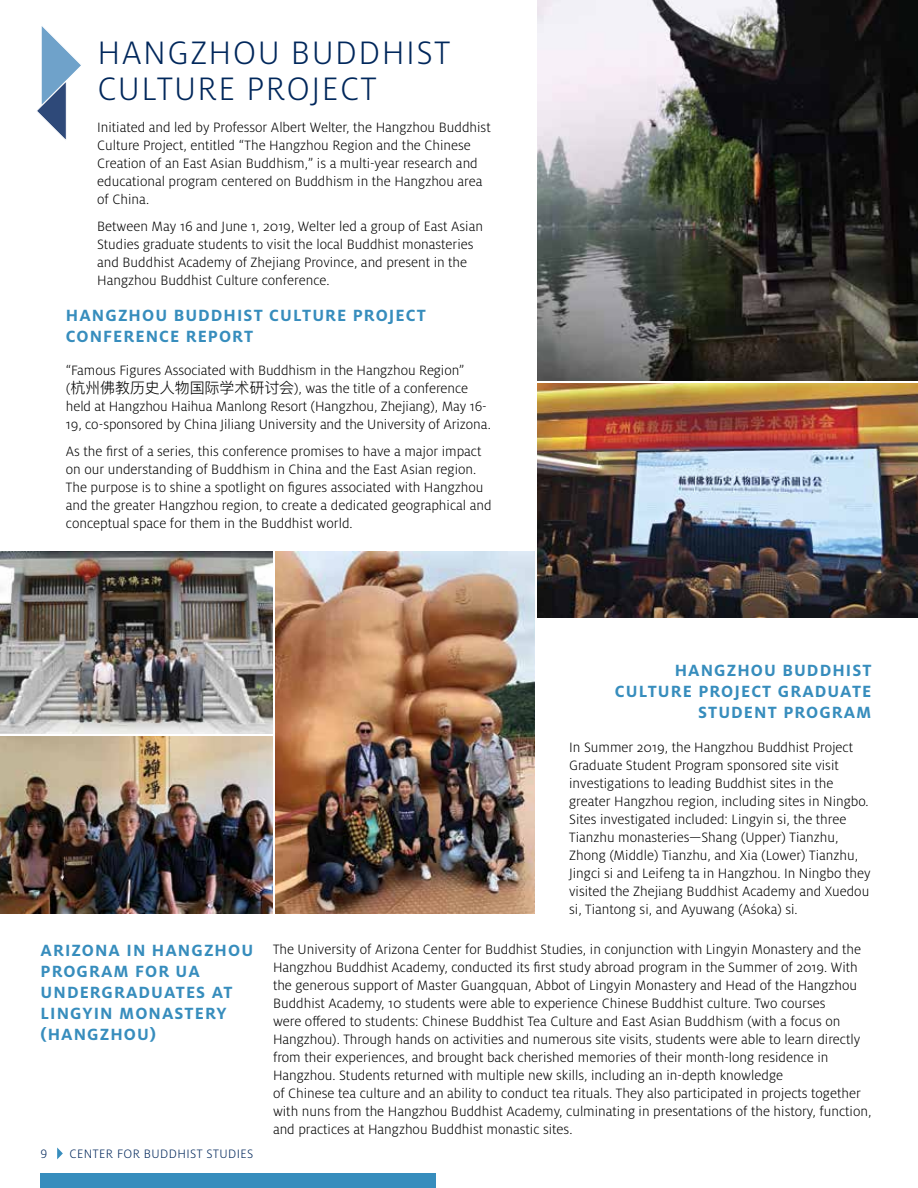
<style>
.page{position:relative;width:918px;height:1188px;background:#fff}
.page>*{position:absolute;margin:0;border:0;box-sizing:border-box;transform-origin:0 0}
.t1{font:300 36px/36px "Milo OT";letter-spacing:.04em;color:#00275b}
.t2{font:700 18px/21px "Milo OT";letter-spacing:.06em;color:#378dbd}
.t3{font:300 15px/18px "Milo OT";color:#000}
.t4{font:300 13.5px "Milo OT";letter-spacing:.03em;color:#00275b}
.s1{font-family:"Ping Fang HK"}
</style>
<div class="page">
<svg style="left:57px;top:1147px;width:6px;height:12px"></svg>
<div style="left:40px;top:1173px;width:396px;height:15px;background:#378dbd"></div>
<img style="left:537px;top:0;width:381px;height:381px">
<svg style="left:37px;top:26px;width:44px;height:114px"></svg>
<img style="left:537px;top:384px;width:381px;height:234px">
<img style="left:276px;top:552px;width:259px;height:362px">
<img style="left:0;top:552px;width:273px;height:182px">
<img style="left:0;top:737px;width:273px;height:177px">
<h1 class="t1" style="left:97px;top:35px;width:354px">HANGZHOU BUDDHIST<br>CULTURE PROJECT</h1>
<p class="t3" style="left:97px;top:118px;width:395px">Initiated and led by Professor Albert Welter, the Hangzhou Buddhist Culture Project, entitled “The Hangzhou Region and the Chinese Creation of an East Asian Buddhism,” is a multi-year research and educational program centered on Buddhism in the Hangzhou area of China.</p>
<p class="t3" style="left:97px;top:217px;width:387px">Between May 16 and June 1, 2019, Welter led a group of East Asian Studies graduate students to visit the local Buddhist monasteries and Buddhist Academy of Zhejiang Province, and present in the Hangzhou Buddhist Culture conference.</p>
<p class="t2" style="left:66px;top:305px;width:361px">HANGZHOU BUDDHIST CULTURE PROJECT<br>CONFERENCE REPORT</p>
<p class="t3" style="left:66px;top:361px;width:426px">“Famous Figures Associated with Buddhism in the Hangzhou Region”<br>(<span class="s1">杭州佛教历史人物国际学术研讨会</span>), was the title of a conference held at Hangzhou Haihua Manlong Resort (Hangzhou, Zhejiang), May 16- 19, co-sponsored by China Jiliang University and the University of Arizona.</p>
<p class="t3" style="left:66px;top:442px;width:427px">As the first of a series, this conference promises to have a major impact on our understanding of Buddhism in China and the East Asian region.<br>The purpose is to shine a spotlight on figures associated with Hangzhou and the greater Hangzhou region, to create a dedicated geographical and conceptual space for them in the Buddhist world.</p>
<p class="t2" style="left:615px;top:660px;width:258px;text-align:right">HANGZHOU BUDDHIST<br>CULTURE PROJECT GRADUATE<br>STUDENT PROGRAM</p>
<p class="t3" style="left:569px;top:738px;width:303px">In Summer 2019, the Hangzhou Buddhist Project Graduate Student Program sponsored site visit investigations to leading Buddhist sites in the greater Hangzhou region, including sites in Ningbo.<br>Sites investigated included: Lingyin si, the three Tianzhu monasteries—Shang (Upper) Tianzhu, Zhong (Middle) Tianzhu, and Xia (Lower) Tianzhu, Jingci si and Leifeng ta in Hangzhou. In Ningbo they visited the Zhejiang Buddhist Academy and Xuedou si, Tiantong si, and Ayuwang (Asoka) si.</p>
<p class="t2" style="left:41px;top:940px;width:214px">ARIZONA IN HANGZHOU<br>PROGRAM FOR UA<br>UNDERGRADUATES AT<br>LINGYIN MONASTERY (HANGZHOU)</p>
<p class="t3" style="left:273px;top:940px;width:600px">The University of Arizona Center for Buddhist Studies, in conjunction with Lingyin Monastery and the Hangzhou Buddhist Academy, conducted its first study abroad program in the Summer of 2019. With the generous support of Master Guangquan, Abbot of Lingyin Monastery and Head of the Hangzhou Buddhist Academy, 10 students were able to experience Chinese Buddhist culture. Two courses<br>were offered to students: Chinese Buddhist Tea Culture and East Asian Buddhism (with a focus on Hangzhou). Through hands on activities and numerous site visits, students were able to learn directly from their experiences, and brought back cherished memories of their month-long residence in Hangzhou. Students returned with multiple new skills, including an in-depth knowledge<br>of Chinese tea culture and an ability to conduct tea rituals. They also participated in projects together with nuns from the Hangzhou Buddhist Academy, culminating in presentations of the history, function, and practices at Hangzhou Buddhist monastic sites.</p>
<p class="t4" style="left:40px;top:1147px;width:8px">9</p>
<p class="t4" style="left:70px;top:1147px;width:185px">CENTER FOR BUDDHIST STUDIES</p>
</div>
